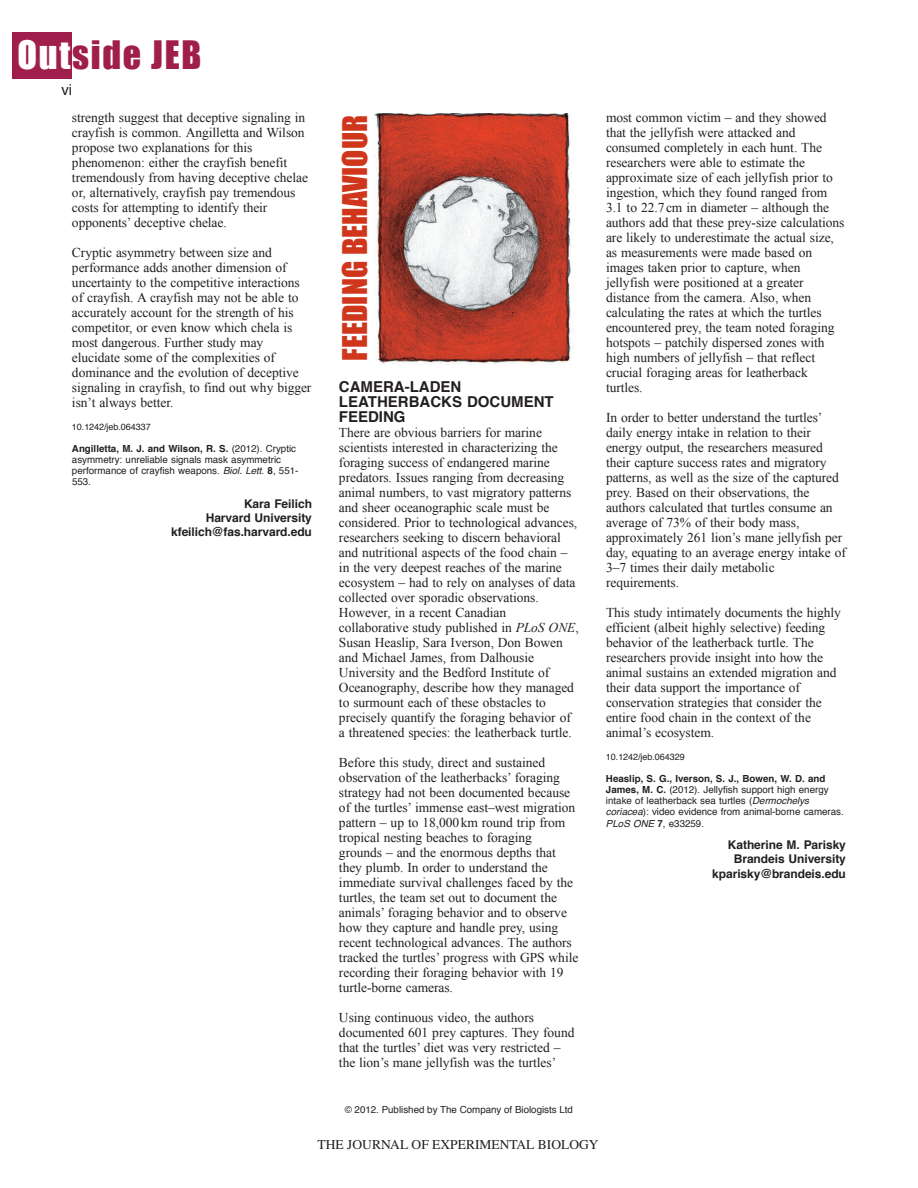
<style>
.page{position:relative;width:918px;height:1188px;background:#fff}
.page>*{position:absolute;margin:0;border:0;box-sizing:border-box;transform-origin:0 0}
.t1{font:36px "Impact";letter-spacing:.05em;color:#a01e4b}
.t2{font:31.5px "Impact";color:#cf361c}
.t3{font:700 15px/15px "Helvetica";color:#231f20}
.t4{font:15px "Helvetica";color:#231f20}
.t5{font:13.5px/15px "Times New Roman";letter-spacing:-.005em;color:#231f20}
.t6{font:13.5px "Times";color:#231f20}
.t7{font:700 12px/14.2px "Helvetica";letter-spacing:-.005em;color:#231f20;text-align:right}
.t8{font:9.75px/11.2px "Helvetica";color:#231f20}
.t9{font:9px "Helvetica";letter-spacing:-.005em;color:#231f20}
.s1{color:#fff}
.s2{font-weight:700}
.s3{font-style:italic}
</style>
<div class="page">
<div style="left:12px;top:32px;width:60px;height:46px;background:#a01e4b"></div>
<img style="left:374px;top:113px;width:200px;height:251px">
<h1 class="t1" style="left:17px;top:33px;width:185px"><span class="s1">Out</span>side JEB</h1>
<p class="t4" style="left:61px;top:83px;width:12px">vi</p>
<p class="t5" style="left:72px;top:110px;width:238px">strength suggest that deceptive signaling in crayfish is common. Angilletta and Wilson propose two explanations for this phenomenon: either the crayfish benefit tremendously from having deceptive chelae or, alternatively, crayfish pay tremendous costs for attempting to identify their opponents’ deceptive chelae.</p>
<p class="t5" style="left:72px;top:245px;width:241px">Cryptic asymmetry between size and performance adds another dimension of uncertainty to the competitive interactions of crayfish. A crayfish may not be able to accurately account for the strength of his competitor, or even know which chela is most dangerous. Further study may elucidate some of the complexities of dominance and the evolution of deceptive signaling in crayfish, to find out why bigger isn’t always better.</p>
<p class="t9" style="left:72px;top:423px;width:80px">10.1242/jeb.064337</p>
<p class="t8" style="left:72px;top:443px;width:228px"><span class="s2">Angilletta, M. J. and Wilson, R. S.</span> (2012). Cryptic asymmetry: unreliable signals mask asymmetric performance of crayfish weapons. <span class="s3">Biol. Lett</span>. <span class="s2">8</span>, 551- 553.</p>
<p class="t7" style="left:171px;top:498px;width:142px">Kara Feilich<br>Harvard University kfeilich@fas.harvard.edu</p>
<h2 class="t2" style="left:345px;top:361px;width:247px;rotate:-90deg">FEEDING BEHAVIOUR</h2>
<p class="t3" style="left:339px;top:381px;width:216px">CAMERA-LADEN<br>LEATHERBACKS DOCUMENT<br>FEEDING</p>
<p class="t5" style="left:339px;top:425px;width:241px">There are obvious barriers for marine scientists interested in characterizing the foraging success of endangered marine predators. Issues ranging from decreasing animal numbers, to vast migratory patterns and sheer oceanographic scale must be considered. Prior to technological advances, researchers seeking to discern behavioral and nutritional aspects of the food chain – in the very deepest reaches of the marine ecosystem – had to rely on analyses of data collected over sporadic observations.<br>However, in a recent Canadian collaborative study published in <span class="s3">PLoS ONE</span>, Susan Heaslip, Sara Iverson, Don Bowen and Michael James, from Dalhousie University and the Bedford Institute of Oceanography, describe how they managed to surmount each of these obstacles to precisely quantify the foraging behavior of a threatened species: the leatherback turtle.</p>
<p class="t5" style="left:339px;top:755px;width:241px">Before this study, direct and sustained observation of the leatherbacks’ foraging strategy had not been documented because of the turtles’ immense east–west migration pattern – up to 18,000km round trip from tropical nesting beaches to foraging grounds – and the enormous depths that they plumb. In order to understand the immediate survival challenges faced by the turtles, the team set out to document the animals’ foraging behavior and to observe how they capture and handle prey, using recent technological advances. The authors tracked the turtles’ progress with GPS while recording their foraging behavior with 19 turtle-borne cameras.</p>
<p class="t5" style="left:339px;top:1010px;width:237px">Using continuous video, the authors documented 601 prey captures. They found that the turtles’ diet was very restricted – the lion’s mane jellyfish was the turtles’</p>
<p class="t5" style="left:606px;top:110px;width:240px">most common victim – and they showed that the jellyfish were attacked and consumed completely in each hunt. The researchers were able to estimate the approximate size of each jellyfish prior to ingestion, which they found ranged from 3.1 to 22.7cm in diameter – although the authors add that these prey-size calculations are likely to underestimate the actual size, as measurements were made based on images taken prior to capture, when jellyfish were positioned at a greater distance from the camera. Also, when calculating the rates at which the turtles encountered prey, the team noted foraging hotspots – patchily dispersed zones with high numbers of jellyfish – that reflect crucial foraging areas for leatherback turtles.</p>
<p class="t5" style="left:606px;top:410px;width:241px">In order to better understand the turtles’ daily energy intake in relation to their energy output, the researchers measured their capture success rates and migratory patterns, as well as the size of the captured prey. Based on their observations, the authors calculated that turtles consume an average of 73% of their body mass, approximately 261 lion’s mane jellyfish per day, equating to an average energy intake of 3–7 times their daily metabolic requirements.</p>
<p class="t5" style="left:606px;top:605px;width:236px">This study intimately documents the highly efficient (albeit highly selective) feeding behavior of the leatherback turtle. The researchers provide insight into how the animal sustains an extended migration and their data support the importance of conservation strategies that consider the entire food chain in the context of the animal’s ecosystem.</p>
<p class="t9" style="left:606px;top:753px;width:80px">10.1242/jeb.064329</p>
<p class="t8" style="left:606px;top:773px;width:239px"><span class="s2">Heaslip, S. G., Iverson, S. J., Bowen, W. D. and James, M. C.</span> (2012). Jellyfish support high energy intake of leatherback sea turtles (<span class="s3">Dermochelys coriacea</span>): video evidence from animal-borne cameras.<br><span class="s3">PLoS ONE</span> <span class="s2">7</span>, e33259.</p>
<p class="t7" style="left:712px;top:839px;width:135px">Katherine M. Parisky<br>Brandeis University kparisky@brandeis.edu</p>
<p class="t8" style="left:345px;top:1105px;width:230px">© 2012. Published by The Company of Biologists Ltd</p>
<p class="t6" style="left:318px;top:1137px;width:282px">THE JOURNAL OF EXPERIMENTAL BIOLOGY</p>
</div>
